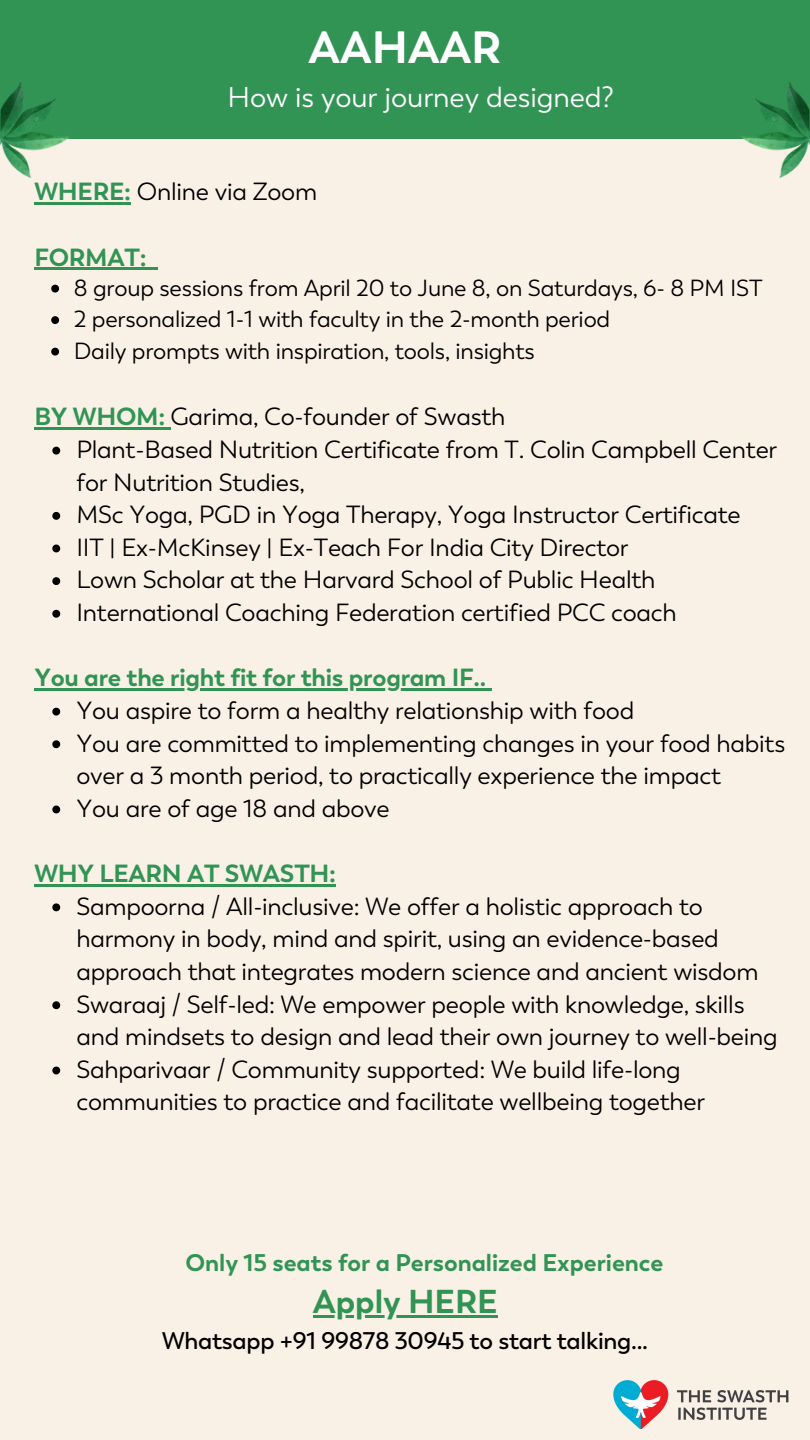
<style>
.page{position:relative;width:810px;height:1440px;background:#faf1e6}
.page>*{position:absolute;margin:0;border:0;box-sizing:border-box;transform-origin:0 0}
.t1{font:700 45px "Boston";color:#fff}
.t2{font:700 33px "Boston";letter-spacing:-.005em;color:#319455}
.t3{font:28.5px "Boston";letter-spacing:-.005em;color:#fff}
.t4{font:24.75px/32.7px "Boston";letter-spacing:-.01em;color:#000}
.t5{font:700 24.75px "Boston";letter-spacing:-.01em;color:#319455}
.t6{font:600 24px "Boston";letter-spacing:-.01em;color:#000}
.t7{font:700 24px "Boston";letter-spacing:-.005em;color:#319455}
.t8{font:23.25px/31.5px "Boston";letter-spacing:-.01em;color:#000}
.s1{font-weight:700;color:#319455}
</style>
<div class="page">
<div style="left:0;top:0;width:810px;height:139px;background:#319455"></div>
<img style="left:741px;top:82px;width:69px;height:96px">
<img style="left:0;top:82px;width:70px;height:96px">
<hr style="left:34px;top:203px;width:97px;height:2px;background:#319455">
<hr style="left:34px;top:268px;width:112px;height:2px;background:#319455">
<svg style="left:146px;top:268px;width:11px;height:2px"></svg>
<svg style="left:51px;top:285px;width:8px;height:8px"></svg>
<svg style="left:51px;top:316px;width:8px;height:8px"></svg>
<svg style="left:51px;top:348px;width:8px;height:8px"></svg>
<hr style="left:34px;top:428px;width:137px;height:2px;background:#319455">
<svg style="left:52px;top:447px;width:8px;height:8px"></svg>
<svg style="left:52px;top:512px;width:8px;height:8px"></svg>
<svg style="left:52px;top:545px;width:8px;height:7px"></svg>
<svg style="left:52px;top:577px;width:8px;height:8px"></svg>
<svg style="left:52px;top:610px;width:8px;height:8px"></svg>
<hr style="left:34px;top:689px;width:452px;height:2px;background:#319455">
<svg style="left:52px;top:708px;width:8px;height:8px"></svg>
<svg style="left:52px;top:740px;width:8px;height:8px"></svg>
<svg style="left:52px;top:806px;width:8px;height:7px"></svg>
<hr style="left:34px;top:884px;width:302px;height:3px;background:#319455">
<svg style="left:52px;top:903px;width:8px;height:8px"></svg>
<svg style="left:52px;top:1001px;width:8px;height:8px"></svg>
<svg style="left:52px;top:1067px;width:8px;height:7px"></svg>
<img style="left:613px;top:1380px;width:176px;height:49px">
<hr style="left:313px;top:1315px;width:184px;height:3px;background:#319455">
<h1 class="t1" style="left:309px;top:18px;width:194px">AAHAAR</h1>
<p class="t3" style="left:227px;top:79px;width:388px">How is your journey designed?</p>
<p class="t4" style="left:34px;top:175px;width:284px"><span class="s1">WHERE:</span> Online via Zoom</p>
<p class="t5" style="left:34px;top:241px;width:114px">FORMAT:</p>
<p class="t8" style="left:74px;top:272px;width:690px">8 group sessions from April 20 to June 8, on Saturdays, 6- 8 PM IST<br>2 personalized 1-1 with faculty in the 2-month period<br>Daily prompts with inspiration, tools, insights</p>
<p class="t4" style="left:76px;top:400px;width:702px;text-indent:-42px"><span class="s1">BY WHOM:</span> Garima, Co-founder of Swasth<br>Plant-Based Nutrition Certificate from T. Colin Campbell Center for Nutrition Studies,<br>MSc Yoga, PGD in Yoga Therapy, Yoga Instructor Certificate<br>IIT | Ex-McKinsey | Ex-Teach For India City Director<br>Lown Scholar at the Harvard School of Public Health International Coaching Federation certified PCC coach</p>
<p class="t5" style="left:34px;top:662px;width:453px">You are the right fit for this program IF..</p>
<p class="t4" style="left:76px;top:694px;width:710px">You aspire to form a healthy relationship with food<br>You are committed to implementing changes in your food habits over a 3 month period, to practically experience the impact<br>You are of age 18 and above</p>
<p class="t5" style="left:34px;top:857px;width:303px">WHY LEARN AT SWASTH:</p>
<p class="t4" style="left:76px;top:890px;width:703px">Sampoorna / All-inclusive: We offer a holistic approach to harmony in body, mind and spirit, using an evidence-based approach that integrates modern science and ancient wisdom Swaraaj / Self-led: We empower people with knowledge, skills and mindsets to design and lead their own journey to well-being Sahparivaar / Community supported: We build life-long communities to practice and facilitate wellbeing together</p>
<p class="t7" style="left:186px;top:1247px;width:480px">Only 15 seats for a Personalized Experience</p>
<h2 class="t2" style="left:313px;top:1280px;width:186px">Apply HERE</h2>
<p class="t6" style="left:162px;top:1325px;width:488px">Whatsapp +91 99878 30945 to start talking...</p>
</div>
